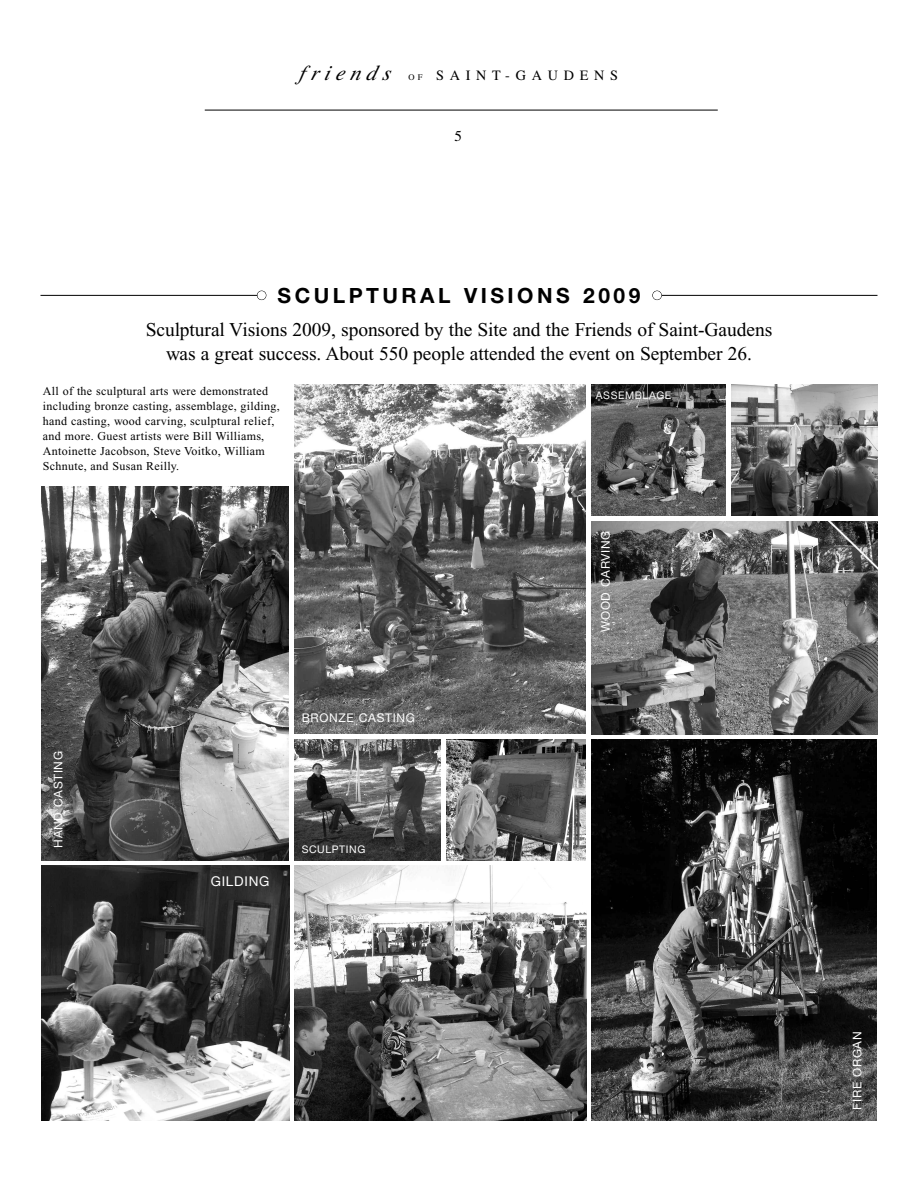
<style>
.page{position:relative;width:918px;height:1188px;background:#fff}
.page>*{position:absolute;margin:0;border:0;box-sizing:border-box;transform-origin:0 0}
.t1{font:italic 21.3px "Times Italic Os F";color:#000}
.t2{font:700 21px "Helvetica Neue";letter-spacing:.165em;color:#000}
.t3{font:19.5px/24px "Times New Roman";letter-spacing:-.005em;color:#000;text-align:center}
.t4{font:15px "Times";color:#000}
.t5{font:14.25px "Times";letter-spacing:.4em;color:#000}
.t6{font:13.5px "Helvetica Neue";letter-spacing:.055em;color:#fff}
.t7{font:12px/15px "Times New Roman";letter-spacing:.025em;color:#000}
.t8{font:12px "Helvetica Neue";letter-spacing:.055em;color:#fff}
.t9{font:10.5px "Helvetica Neue";letter-spacing:.055em;color:#fff}
.s1{font-size:8.55px}
</style>
<div class="page">
<hr style="left:205px;top:110px;width:513px;height:1px;background:#000">
<img style="left:42px;top:487px;width:246px;height:374px">
<img style="left:447px;top:739px;width:139px;height:122px">
<img style="left:591px;top:385px;width:134px;height:131px">
<img style="left:592px;top:739px;width:285px;height:382px">
<img style="left:294px;top:385px;width:292px;height:349px">
<img style="left:294px;top:739px;width:147px;height:122px">
<img style="left:592px;top:522px;width:286px;height:212px">
<img style="left:294px;top:866px;width:292px;height:254px">
<img style="left:731px;top:385px;width:147px;height:131px">
<img style="left:42px;top:866px;width:247px;height:254px">
<div style="left:652px;top:291px;width:10px;height:9px;border:1px solid #000;border-radius:50%"></div>
<hr style="left:40px;top:295px;width:220px;height:1px;background:#000">
<hr style="left:662px;top:295px;width:216px;height:1px;background:#000">
<div style="left:257px;top:291px;width:9px;height:9px;background:#fff;border-radius:50%"></div>
<div style="left:257px;top:291px;width:9px;height:9px;border:1px solid #000;border-radius:50%"></div>
<h1 class="t1" style="left:299px;top:65px;width:97px">f riend s</h1>
<p class="t5" style="left:408px;top:66px;width:211px"><span class="s1">OF</span> SAINT-GAUDENS</p>
<p class="t4" style="left:455px;top:127px;width:9px">5</p>
<h2 class="t2" style="left:278px;top:288px;width:364px">SCULPTURAL VISIONS 2009</h2>
<h3 class="t3" style="left:146px;top:319px;width:628px">Sculptural Visions 2009, sponsored by the Site and the Friends of Saint-Gaudens was a great success. About 550 people attended the event on September 26.</h3>
<p class="t7" style="left:43px;top:384px;width:238px">All of the sculptural arts were demonstrated including bronze casting, assemblage, gilding, hand casting, wood carving, sculptural relief, and more. Guest artists were Bill Williams, Antoinette Jacobson, Steve Voitko, William Schnute, and Susan Reilly.</p>
<p class="t8" style="left:54px;top:848px;width:98px;rotate:-90deg">HAND CASTING</p>
<p class="t8" style="left:302px;top:714px;width:115px">BRONZE CASTING</p>
<p class="t6" style="left:211px;top:876px;width:60px">GILDING</p>
<p class="t9" style="left:302px;top:845px;width:65px">SCULPTING</p>
<p class="t9" style="left:596px;top:392px;width:77px">ASSEMBLAGE</p>
<p class="t8" style="left:601px;top:632px;width:103px;rotate:-90deg">WOOD CARVING</p>
<p class="t8" style="left:853px;top:1110px;width:80px;rotate:-90deg">FIRE ORGAN</p>
</div>
